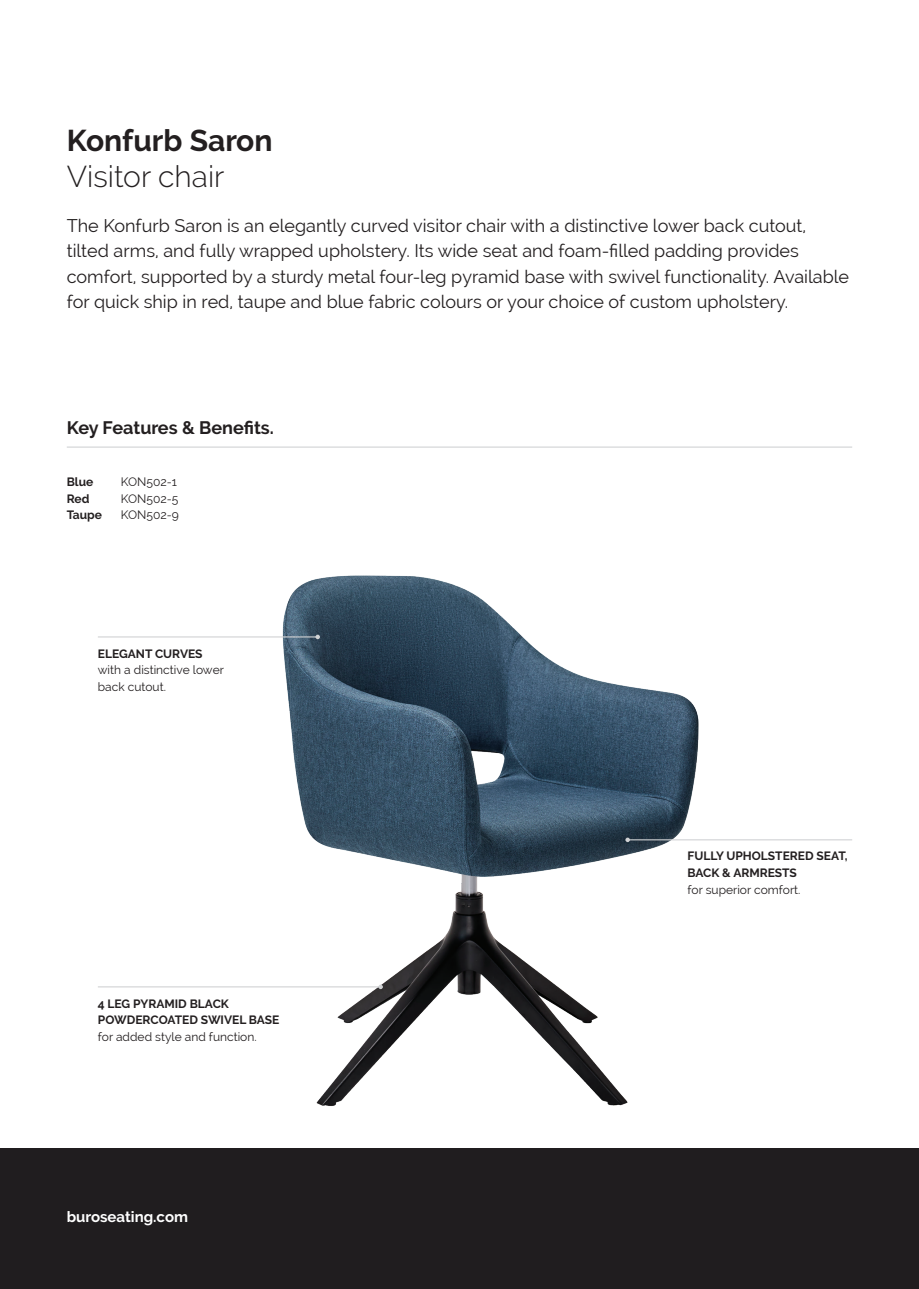
<style>
.page{position:relative;width:919px;height:1289px;background:#fff}
.page>*{position:absolute;margin:0;border:0;box-sizing:border-box;transform-origin:0 0}
.Chair_Description_-_Heading{font:700 30px "Raleway";color:#231f20}
.Chair_Description_-_Sub_Heading{font:300 30px "Raleway";color:#231f20}
.t1{font:18px/25.5px "Raleway";color:#231f20}
.t2{font:700 18px "Raleway";color:#231f20}
.t3{font:700 15px "Raleway";color:#fff}
.Chair_Features__Tags__-_Heading{font:700 12px/16.5px "Raleway";color:#231f20}
.Chair_Features__Tags__-_Description{font:12px "Raleway";color:#231f20}
.Chair_Features__Tags__-_Heading-2{font:12px "Raleway";color:#231f20}
.Chair_Features__Tags__-_Description-2{font:700 12px "Raleway";color:#231f20}
</style>
<div class="page">
<div style="left:0;top:1148px;width:918px;height:140px;background:#201d1f"></div>
<hr style="left:67px;top:446px;width:785px;height:1px;background:#d1d2d4">
<img style="left:241px;top:575px;width:459px;height:531px">
<hr style="left:98px;top:636px;width:220px;height:1px;background:#d1d2d4">
<svg style="left:315px;top:634px;width:5px;height:5px"></svg>
<hr style="left:98px;top:986px;width:282px;height:1px;background:#d1d2d4">
<svg style="left:378px;top:984px;width:5px;height:5px"></svg>
<hr style="left:627px;top:839px;width:225px;height:1px;background:#d1d2d4">
<svg style="left:625px;top:837px;width:5px;height:5px"></svg>
<p class="Chair_Description_-_Heading" style="left:67px;top:123px;width:207px">Konfurb Saron</p>
<p class="Chair_Description_-_Sub_Heading" style="left:67px;top:159px;width:159px">Visitor chair</p>
<p class="t1" style="left:67px;top:212px;width:783px">The Konfurb Saron is an elegantly curved visitor chair with a distinctive lower back cutout, tilted arms, and fully wrapped upholstery. Its wide seat and foam-filled padding provides comfort, supported by a sturdy metal four-leg pyramid base with swivel functionality. Available for quick ship in red, taupe and blue fabric colours or your choice of custom upholstery.</p>
<p class="t2" style="left:67px;top:417px;width:209px">Key Features &amp; Benefits.</p>
<p class="Chair_Features__Tags__-_Description-2" style="left:67px;top:475px;width:28px">Blue</p>
<p class="Chair_Features__Tags__-_Description" style="left:121px;top:475px;width:57px">KON502-1</p>
<p class="Chair_Features__Tags__-_Description-2" style="left:67px;top:492px;width:24px">Red</p>
<p class="Chair_Features__Tags__-_Description" style="left:121px;top:491px;width:59px">KON502-5</p>
<p class="Chair_Features__Tags__-_Description-2" style="left:67px;top:508px;width:37px">Taupe</p>
<p class="Chair_Features__Tags__-_Description" style="left:121px;top:508px;width:60px">KON502-9</p>
<p class="Chair_Features__Tags__-_Heading" style="left:98px;top:645px;width:106px">ELEGANT CURVES</p>
<p class="Chair_Features__Tags__-_Description" style="left:98px;top:663px;width:128px">with a distinctive lower</p>
<p class="Chair_Features__Tags__-_Description" style="left:98px;top:679px;width:70px">back cutout.</p>
<p class="Chair_Features__Tags__-_Heading" style="left:98px;top:995px;width:183px">4 LEG PYRAMID BLACK<br>POWDERCOATED SWIVEL BASE</p>
<p class="Chair_Features__Tags__-_Heading-2" style="left:98px;top:1029px;width:160px">for added style and function.</p>
<p class="t3" style="left:67px;top:1208px;width:123px">buroseating.com</p>
<p class="Chair_Features__Tags__-_Heading" style="left:687px;top:848px;width:162px">FULLY UPHOLSTERED SEAT,<br>BACK &amp; ARMRESTS</p>
<p class="Chair_Features__Tags__-_Heading-2" style="left:687px;top:882px;width:114px">for superior comfort.</p>
</div>
